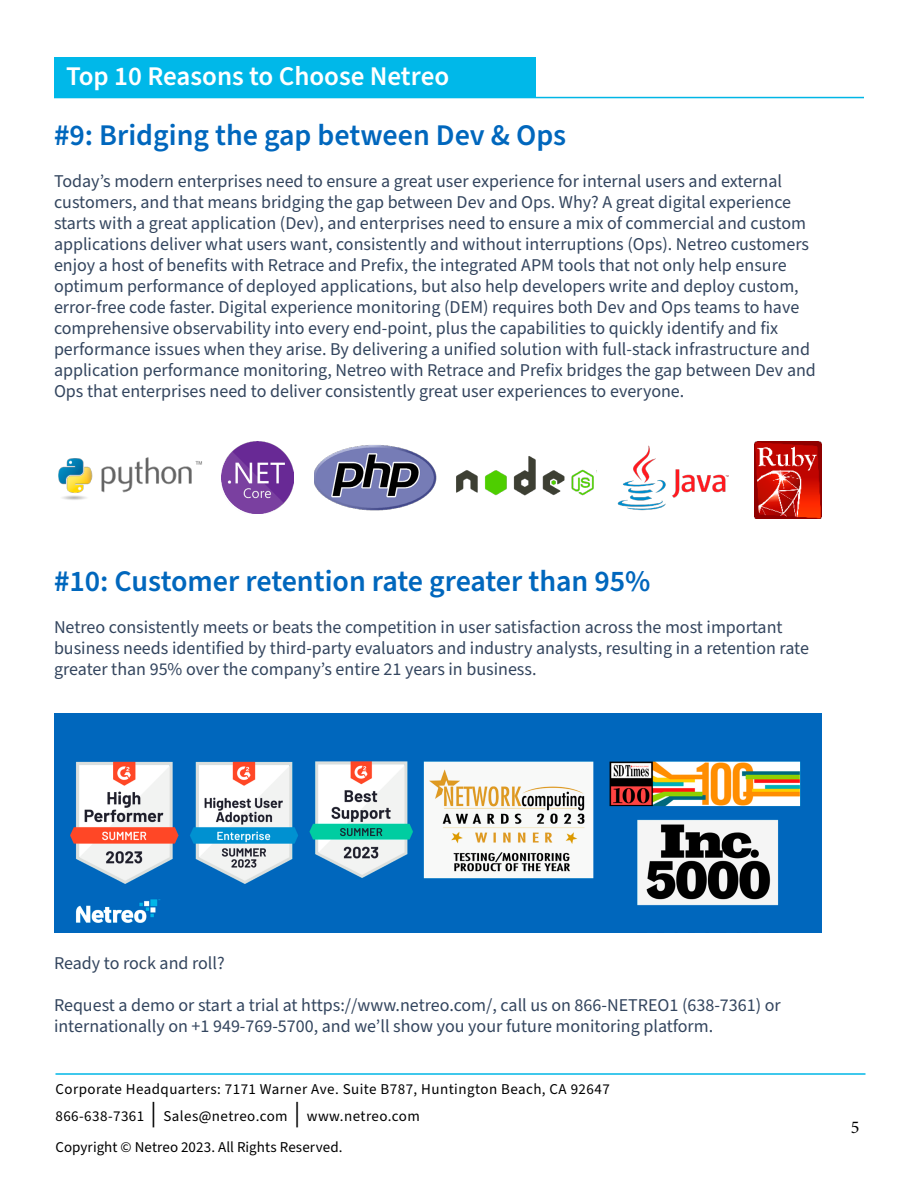
<style>
.page{position:relative;width:918px;height:1188px;background:#fff}
.page>*{position:absolute;margin:0;border:0;box-sizing:border-box;transform-origin:0 0}
.t1{font:600 30px "Source Sans Pro";color:#0067bd}
.t2{font:600 27px "Source Sans Pro";color:#fff}
.t3{font:18px/21px "Source Sans Pro";color:#33455e}
.t4{font:18px "Minion Pro";color:#000}
.t5{font:15px/27px "Source Sans Pro";letter-spacing:.03em;color:#000}
.t6{font:15px "Source Sans Pro";letter-spacing:.005em;color:#000}
.s1{font-size:25.5px}
</style>
<div class="page">
<hr style="left:54px;top:97px;width:810px;height:1px;background:#00b6e6">
<div style="left:54px;top:57px;width:482px;height:41px;background:#00b8e9"></div>
<hr style="left:56px;top:1073px;width:810px;height:2px;background:#00b6e6">
<img style="left:755px;top:441px;width:67px;height:77px">
<img style="left:617px;top:445px;width:112px;height:66px">
<img style="left:456px;top:456px;width:138px;height:40px">
<img style="left:315px;top:445px;width:122px;height:66px">
<img style="left:222px;top:441px;width:72px;height:72px">
<img style="left:58px;top:457px;width:144px;height:43px">
<img style="left:54px;top:714px;width:768px;height:219px">
<h2 class="t2" style="left:66px;top:58px;width:385px">Top 10 Reasons to Choose Netreo</h2>
<h1 class="t1" style="left:54px;top:115px;width:514px">#9: Bridging the gap between Dev &amp; Ops</h1>
<p class="t3" style="left:54px;top:171px;width:763px">Today’s modern enterprises need to ensure a great user experience for internal users and external customers, and that means bridging the gap between Dev and Ops. Why? A great digital experience starts with a great application (Dev), and enterprises need to ensure a mix of commercial and custom applications deliver what users want, consistently and without interruptions (Ops). Netreo customers enjoy a host of benefits with Retrace and Prefix, the integrated APM tools that not only help ensure optimum performance of deployed applications, but also help developers write and deploy custom, error-free code faster. Digital experience monitoring (DEM) requires both Dev and Ops teams to have comprehensive observability into every end-point, plus the capabilities to quickly identify and fix performance issues when they arise. By delivering a unified solution with full-stack infrastructure and application performance monitoring, Netreo with Retrace and Prefix bridges the gap between Dev and Ops that enterprises need to deliver consistently great user experiences to everyone.</p>
<h1 class="t1" style="left:54px;top:561px;width:598px">#10: Customer retention rate greater than 95%</h1>
<p class="t3" style="left:54px;top:617px;width:757px">Netreo consistently meets or beats the competition in user satisfaction across the most important business needs identified by third-party evaluators and industry analysts, resulting in a retention rate greater than 95% over the company’s entire 21 years in business.</p>
<p class="t3" style="left:54px;top:953px;width:172px">Ready to rock and roll?</p>
<p class="t3" style="left:54px;top:995px;width:728px">Request a demo or start a trial at https://www.netreo.com/, call us on 866-NETREO1 (638-7361) or internationally on +1 949-769-5700, and we’ll show you your future monitoring platform.</p>
<p class="t5" style="left:56px;top:1076px;width:556px">Corporate Headquarters: 7171 Warner Ave. Suite B787, Huntington Beach, CA 92647<br>866-638-7361 <span class="s1">|</span> Sales@netreo.com <span class="s1">|</span> www.netreo.com</p>
<p class="t6" style="left:56px;top:1137px;width:289px">Copyright © Netreo 2023. All Rights Reserved.</p>
<p class="t4" style="left:851px;top:1115px;width:10px">5</p>
</div>
